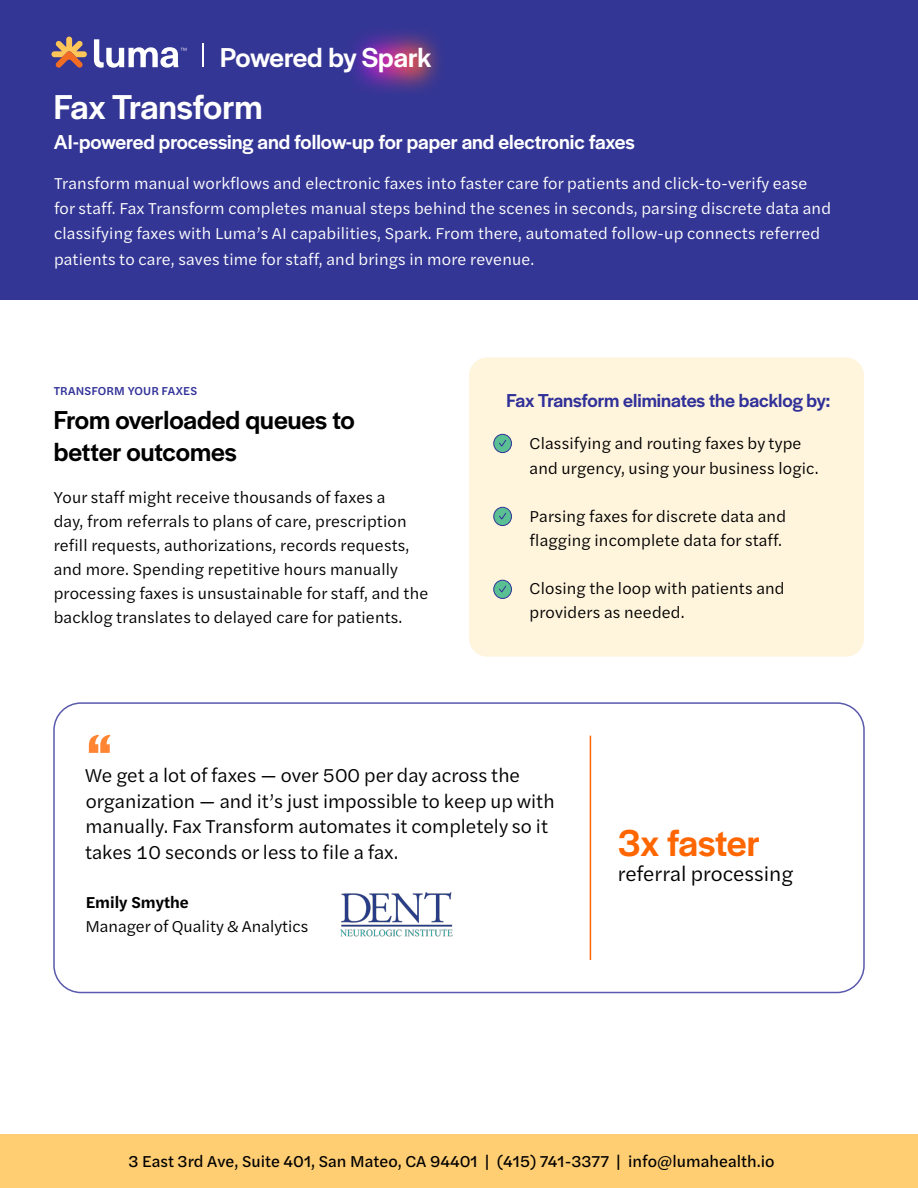
<style>
.page{position:relative;width:918px;height:1188px;background:#fff}
.page>*{position:absolute;margin:0;border:0;box-sizing:border-box;transform-origin:0 0}
.t1{font:700 52.5px "Halyard Display";color:#ff8533}
.t2{font:500 39px "Halyard Display";letter-spacing:-.005em;color:#f60}
.t3{font:500 36px "Halyard Display";letter-spacing:-.01em;color:#fff}
.t4{font:500 28.5px "Halyard Display";letter-spacing:-.01em;color:#fff}
.t5{font:500 27px/32.4px "Halyard Display";color:#000}
.t6{font:500 21px "Halyard Display";color:#fff}
.t7{font:21px "Halyard Text";color:#000}
.t8{font:19.5px/25.5px "Halyard Text";color:#000}
.t9{font:500 19.5px "Halyard Display";color:#303099}
.t10{font:16.5px/24px "Halyard Text";letter-spacing:.01em;color:#000}
.t11{font:16.5px/25.5px "Halyard Text";letter-spacing:.01em;color:#fff}
.t12{font:16.5px "Halyard Text";color:#000}
.t13{font:600 16.5px "Halyard Text";color:#000}
.t14{font:500 12px "Halyard Text";letter-spacing:.01em;color:#313199}
</style>
<div class="page">
<div style="left:0;top:0;width:918px;height:299px;background:#343695"></div>
<img style="left:353px;top:32px;width:86px;height:59px">
<svg style="left:51px;top:37px;width:36px;height:31px"></svg>
<svg style="left:94px;top:39px;width:92px;height:29px"></svg>
<div style="left:0;top:1134px;width:918px;height:54px;background:#ffce73"></div>
<svg style="left:202px;top:44px;width:1px;height:23px"></svg>
<div style="left:469px;top:357px;width:395px;height:300px;background:#fff4dc;border-radius:18px"></div>
<div style="left:494px;top:434px;width:17px;height:19px;background:#5ac094;border-radius:50%"></div>
<div style="left:493px;top:434px;width:19px;height:19px;border:1px solid #313199;border-radius:50%"></div>
<svg style="left:499px;top:439px;width:8px;height:8px"></svg>
<div style="left:494px;top:507px;width:17px;height:19px;background:#5ac094;border-radius:50%"></div>
<div style="left:493px;top:507px;width:19px;height:19px;border:1px solid #313199;border-radius:50%"></div>
<svg style="left:499px;top:512px;width:8px;height:8px"></svg>
<div style="left:494px;top:580px;width:17px;height:18px;background:#5ac094;border-radius:50%"></div>
<div style="left:493px;top:580px;width:19px;height:19px;border:1px solid #313199;border-radius:50%"></div>
<svg style="left:499px;top:585px;width:8px;height:8px"></svg>
<div style="left:53px;top:702px;width:812px;height:291px;border:2px solid #5959ad;border-radius:27px"></div>
<img style="left:340px;top:892px;width:113px;height:45px">
<hr style="left:590px;top:736px;width:1px;height:224px;background:#f60">
<h3 class="t4" style="left:220px;top:38px;width:213px">Powered by Spark</h3>
<h3 class="t3" style="left:54px;top:81px;width:210px">Fax Transform</h3>
<p class="t6" style="left:54px;top:127px;width:583px">AI-powered processing and follow-up for paper and electronic faxes</p>
<p class="t11" style="left:54px;top:169px;width:778px">Transform manual workflows and electronic faxes into faster care for patients and click-to-verify ease for staff. Fax Transform completes manual steps behind the scenes in seconds, parsing discrete data and classifying faxes with Luma’s AI capabilities, Spark. From there, automated follow-up connects referred patients to care, saves time for staff, and brings in more revenue.</p>
<p class="t14" style="left:54px;top:383px;width:145px">TRANSFORM YOUR FAXES</p>
<h3 class="t5" style="left:54px;top:402px;width:303px">From overloaded queues to better outcomes</h3>
<p class="t10" style="left:54px;top:485px;width:376px">Your staff might receive thousands of faxes a<br>day, from referrals to plans of care, prescription refill requests, authorizations, records requests, and more. Spending repetitive hours manually processing faxes is unsustainable for staff, and the backlog translates to delayed care for patients.</p>
<h1 class="t1" style="left:87px;top:716px;width:26px">“</h1>
<p class="t9" style="left:507px;top:387px;width:325px">Fax Transform eliminates the backlog by:</p>
<p class="t10" style="left:530px;top:431px;width:290px;text-indent:-27px">• Classifying and routing faxes by type and urgency, using your business logic.</p>
<p class="t10" style="left:503px;top:503px;width:285px;text-align:right">• Parsing faxes for discrete data and flagging incomplete data for staff.</p>
<p class="t10" style="left:530px;top:575px;width:256px;text-indent:-27px">• Closing the loop with patients and providers as needed.</p>
<p class="t8" style="left:85px;top:762px;width:471px">We get a lot of faxes — over 500 per day across the organization — and it’s just impossible to keep up with manually. Fax Transform automates it completely so it takes 10 seconds or less to file a fax.</p>
<p class="t13" style="left:86px;top:890px;width:105px">Emily Smythe</p>
<p class="t10" style="left:85px;top:913px;width:224px">Manager of Quality &amp; Analytics</p>
<h2 class="t2" style="left:618px;top:815px;width:144px">3x faster</h2>
<p class="t7" style="left:618px;top:859px;width:177px">referral processing</p>
<p class="t12" style="left:128px;top:1149px;width:648px">3 East 3rd Ave, Suite 401, San Mateo, CA 94401 | (415) 741-3377 | info@lumahealth.io</p>
</div>
